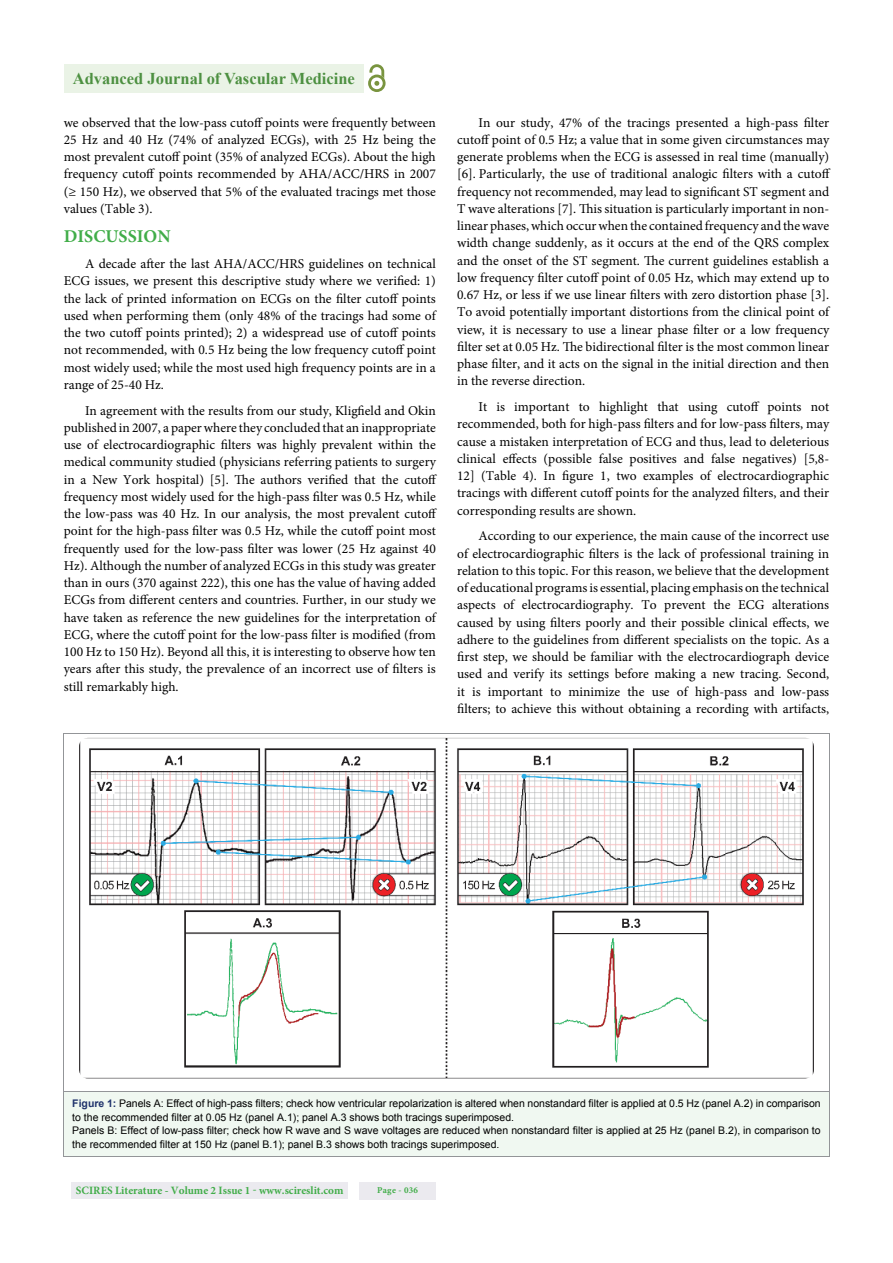
<style>
.page{position:relative;width:893px;height:1263px;background:#fff}
.page>*{position:absolute;margin:0;border:0;box-sizing:border-box;transform-origin:0 0}
.t1{font:700 18px "Minion Pro";color:#41ad49}
.t2{font:700 16.5px "Times New Roman";color:#4d9041}
.t3{font:13.5px/17.2px "Minion Pro";color:#000;text-align:justify}
.t4{font:700 11.25px "Minion Pro";color:#41ad49}
.t5{font:10.5px/13.5px "Arial";color:#000}
.t6{font:700 9px "Minion Pro";letter-spacing:.03em;color:#41ad49}
.s1{font-weight:700;color:#20336c}
</style>
<div class="page">
<div style="left:72px;top:1182px;width:276px;height:17px;background:#ebeaef"></div>
<div style="left:359px;top:1182px;width:77px;height:17px;background:#ebeaef"></div>
<div style="left:64px;top:64px;width:299px;height:28px;background:#eaf3e6"></div>
<img style="left:368px;top:75px;width:18px;height:17px">
<svg style="left:369px;top:64px;width:14px;height:25px"></svg>
<div style="left:64px;top:1091px;width:765px;height:65px;background:#f0f8f1"></div>
<hr style="left:64px;top:1091px;width:765px;height:1px;background:#939598">
<hr style="left:64px;top:1156px;width:765px;height:1px;background:#939598">
<img style="left:79px;top:738px;width:735px;height:340px;border-radius:9px">
<p class="t2" style="left:73px;top:69px;width:284px">Advanced Journal of Vascular Medicine</p>
<p class="t3" style="left:64px;top:115px;width:374px">we observed that the low-pass cutoff points were frequently between 25 Hz and 40 Hz (74% of analyzed ECGs), with 25 Hz being the most prevalent cutoff point (35% of analyzed ECGs). About the high frequency cutoff points recommended by AHA/ACC/HRS in 2007 (≥ 150 Hz), we observed that 5% of the evaluated tracings met those values (Table 3).</p>
<h1 class="t1" style="left:64px;top:230px;width:108px">DISCUSSION</h1>
<p class="t3" style="left:64px;top:256px;width:374px;text-indent:21px">A decade after the last AHA/ACC/HRS guidelines on technical ECG issues, we present this descriptive study where we verified: 1) the lack of printed information on ECGs on the filter cutoff points used when performing them (only 48% of the tracings had some of the two cutoff points printed); 2) a widespread use of cutoff points not recommended, with 0.5 Hz being the low frequency cutoff point most widely used; while the most used high frequency points are in a range of 25-40 Hz.</p>
<p class="t3" style="left:64px;top:403px;width:375px;text-indent:21px">In agreement with the results from our study, Kligfield and Okin published in 2007, a paper where they concluded that an inappropriate use of electrocardiographic filters was highly prevalent within the medical community studied (physicians referring patients to surgery in a New York hospital) [5]. The authors verified that the cutoff frequency most widely used for the high-pass filter was 0.5 Hz, while the low-pass was 40 Hz. In our analysis, the most prevalent cutoff point for the high-pass filter was 0.5 Hz, while the cutoff point most frequently used for the low-pass filter was lower (25 Hz against 40<br>Hz). Although the number of analyzed ECGs in this study was greater than in ours (370 against 222), this one has the value of having added ECGs from different centers and countries. Further, in our study we have taken as reference the new guidelines for the interpretation of ECG, where the cutoff point for the low-pass filter is modified (from 100 Hz to 150 Hz). Beyond all this, it is interesting to observe how ten years after this study, the prevalence of an incorrect use of filters is still remarkably high.</p>
<p class="t3" style="left:457px;top:115px;width:375px;text-indent:21px">In our study, 47% of the tracings presented a high-pass filter cutoff point of 0.5 Hz; a value that in some given circumstances may generate problems when the ECG is assessed in real time (manually) [6]. Particularly, the use of traditional analogic filters with a cutoff frequency not recommended, may lead to significant ST segment and T wave alterations [7]. This situation is particularly important in non&shy;linear phases, which occur when the contained frequency and the wave width change suddenly, as it occurs at the end of the QRS complex and the onset of the ST segment. The current guidelines establish a low frequency filter cutoff point of 0.05 Hz, which may extend up to 0.67 Hz, or less if we use linear filters with zero distortion phase [3].<br>To avoid potentially important distortions from the clinical point of view, it is necessary to use a linear phase filter or a low frequency filter set at 0.05 Hz. The bidirectional filter is the most common linear phase filter, and it acts on the signal in the initial direction and then in the reverse direction.</p>
<p class="t3" style="left:457px;top:399px;width:374px;text-indent:21px">It is important to highlight that using cutoff points not recommended, both for high-pass filters and for low-pass filters, may cause a mistaken interpretation of ECG and thus, lead to deleterious clinical effects (possible false positives and false negatives) [5,8- 12] (Table 4). In figure 1, two examples of electrocardiographic tracings with different cutoff points for the analyzed filters, and their corresponding results are shown.</p>
<p class="t3" style="left:457px;top:529px;width:374px;text-indent:21px">According to our experience, the main cause of the incorrect use of electrocardiographic filters is the lack of professional training in relation to this topic. For this reason, we believe that the development of educational programs is essential, placing emphasis on the technical aspects of electrocardiography. To prevent the ECG alterations caused by using filters poorly and their possible clinical effects, we adhere to the guidelines from different specialists on the topic. As a first step, we should be familiar with the electrocardiograph device used and verify its settings before making a new tracing. Second, it is important to minimize the use of high-pass and low-pass filters; to achieve this without obtaining a recording with artifacts,</p>
<p class="t5" style="left:72px;top:1097px;width:750px"><span class="s1">Figure 1:</span> Panels A: Effect of high-pass filters; check how ventricular repolarization is altered when nonstandard filter is applied at 0.5 Hz (panel A.2) in comparison to the recommended filter at 0.05 Hz (panel A.1); panel A.3 shows both tracings superimposed.<br>Panels B: Effect of low-pass filter; check how R wave and S wave voltages are reduced when nonstandard filter is applied at 25 Hz (panel B.2), in comparison to the recommended filter at 150 Hz (panel B.1); panel B.3 shows both tracings superimposed.</p>
<p class="t4" style="left:76px;top:1186px;width:269px">SCIRES Literature - Volume 2 Issue 1 - www.scireslit.com</p>
<p class="t6" style="left:377px;top:1186px;width:42px">Page - 036</p>
</div>
